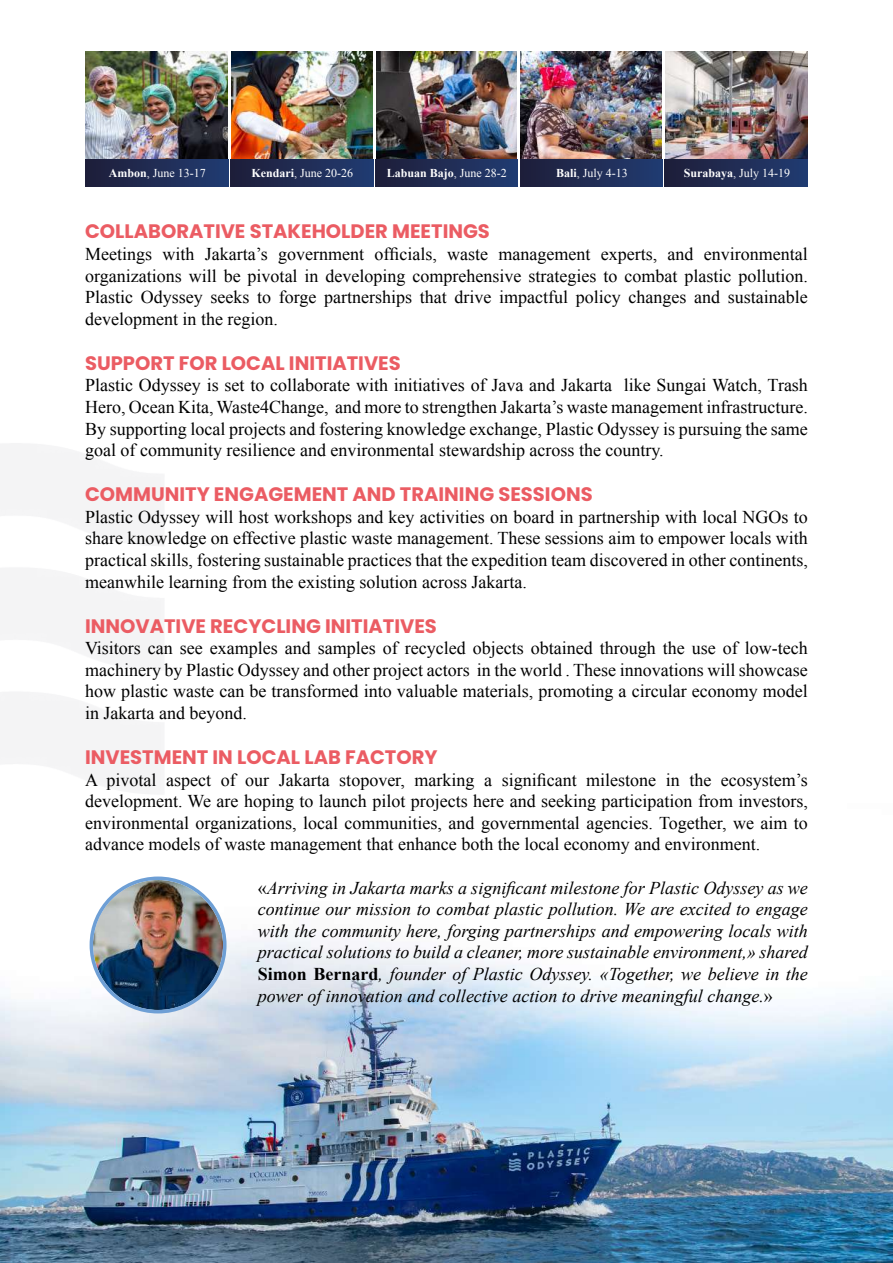
<style>
.page{position:relative;width:893px;height:1263px;background:#fff}
.page>*{position:absolute;margin:0;border:0;box-sizing:border-box;transform-origin:0 0}
.t1{font:700 19.5px "Poppins";color:#eb5c63}
.t2{font:18px/21.6px "Times New Roman";color:#000;text-align:justify}
.t3{font:italic 18px/21.6px "Times New Roman";color:#000;text-align:justify}
.t4{font:12px "Times New Roman";color:#fff}
.t5{font:700 12px "Times New Roman";color:#fff}
.s1{font-weight:700}
.s2{font-weight:400}
.s3{font-style:normal}
.s4{font-weight:700;font-style:normal}
</style>
<div class="page">
<img style="left:0;top:881px;width:893px;height:382px">
<img style="left:93px;top:880px;width:130px;height:130px;border-radius:65px">
<div style="left:90px;top:876px;width:137px;height:137px;border:4px solid #6e9fd5;border-radius:50%"></div>
<img style="left:85px;top:52px;width:723px;height:107px">
<hr style="left:228px;top:48px;width:3px;height:141px;background:#fff">
<hr style="left:373px;top:43px;width:3px;height:147px;background:#fff">
<hr style="left:518px;top:43px;width:2px;height:150px;background:#fff">
<hr style="left:662px;top:45px;width:3px;height:147px;background:#fff">
<div style="left:85px;top:159px;width:143px;height:27px;background:linear-gradient(to right,#1e1e38,#213b71)"></div>
<div style="left:231px;top:159px;width:142px;height:27px;background:linear-gradient(to right,#1f1e39,#213b71)"></div>
<div style="left:376px;top:159px;width:142px;height:27px;background:linear-gradient(to right,#1f1e39,#213b71)"></div>
<div style="left:520px;top:159px;width:142px;height:27px;background:linear-gradient(to right,#1e1e38,#213b71)"></div>
<div style="left:665px;top:159px;width:143px;height:27px;background:linear-gradient(to right,#1e1e38,#213b71)"></div>
<p class="t4" style="left:109px;top:165px;width:98px"><span class="s1">Ambon</span>, June 13-17</p>
<p class="t4" style="left:252px;top:165px;width:103px"><span class="s1">Kendari</span>, June 20-26</p>
<p class="t5" style="left:387px;top:164px;width:122px">Labuan Bajo<span class="s2">, June 28-2</span></p>
<p class="t4" style="left:556px;top:165px;width:73px"><span class="s1">Bali</span>, July 4-13</p>
<p class="t4" style="left:684px;top:165px;width:108px"><span class="s1">Surabaya</span>, July 14-19</p>
<p class="t1" style="left:85px;top:220px;width:406px">COLLABORATIVE STAKEHOLDER MEETINGS</p>
<p class="t2" style="left:85px;top:243px;width:724px">Meetings with Jakarta’s government officials, waste management experts, and environmental organizations will be pivotal in developing comprehensive strategies to combat plastic pollution.<br>Plastic Odyssey seeks to forge partnerships that drive impactful policy changes and sustainable development in the region.</p>
<p class="t1" style="left:85px;top:352px;width:317px">SUPPORT FOR LOCAL INITIATIVES</p>
<p class="t2" style="left:85px;top:374px;width:724px">Plastic Odyssey is set to collaborate with initiatives of Java and Jakarta like Sungai Watch, Trash Hero, Ocean Kita, Waste4Change, and more to strengthen Jakarta’s waste management infrastructure.<br>By supporting local projects and fostering knowledge exchange, Plastic Odyssey is pursuing the same goal of community resilience and environmental stewardship across the country.</p>
<p class="t1" style="left:85px;top:483px;width:509px">COMMUNITY ENGAGEMENT AND TRAINING SESSIONS</p>
<p class="t2" style="left:85px;top:506px;width:724px">Plastic Odyssey will host workshops and key activities on board in partnership with local NGOs to share knowledge on effective plastic waste management. These sessions aim to empower locals with practical skills, fostering sustainable practices that the expedition team discovered in other continents, meanwhile learning from the existing solution across Jakarta.</p>
<p class="t1" style="left:85px;top:614px;width:353px">INNOVATIVE RECYCLING INITIATIVES</p>
<p class="t2" style="left:85px;top:637px;width:724px">Visitors can see examples and samples of recycled objects obtained through the use of low-tech machinery by Plastic Odyssey and other project actors in the world . These innovations will showcase how plastic waste can be transformed into valuable materials, promoting a circular economy model in Jakarta and beyond.</p>
<p class="t1" style="left:85px;top:746px;width:354px">INVESTMENT IN LOCAL LAB FACTORY</p>
<p class="t2" style="left:85px;top:768px;width:724px">A pivotal aspect of our Jakarta stopover, marking a significant milestone in the ecosystem’s development. We are hoping to launch pilot projects here and seeking participation from investors, environmental organizations, local communities, and governmental agencies. Together, we aim to advance models of waste management that enhance both the local economy and environment.</p>
<p class="t3" style="left:258px;top:876px;width:551px"><span class="s3">«</span>Arriving in Jakarta marks a significant milestone for Plastic Odyssey as we continue our mission to combat plastic pollution. We are excited to engage with the community here, forging partnerships and empowering locals with practical solutions to build a cleaner, more sustainable environment,» shared <span class="s4">Simon Bernard</span>, founder of Plastic Odyssey. «Together, we believe in the power of innovation and collective action to drive meaningful change.<span class="s3">»</span></p>
</div>
